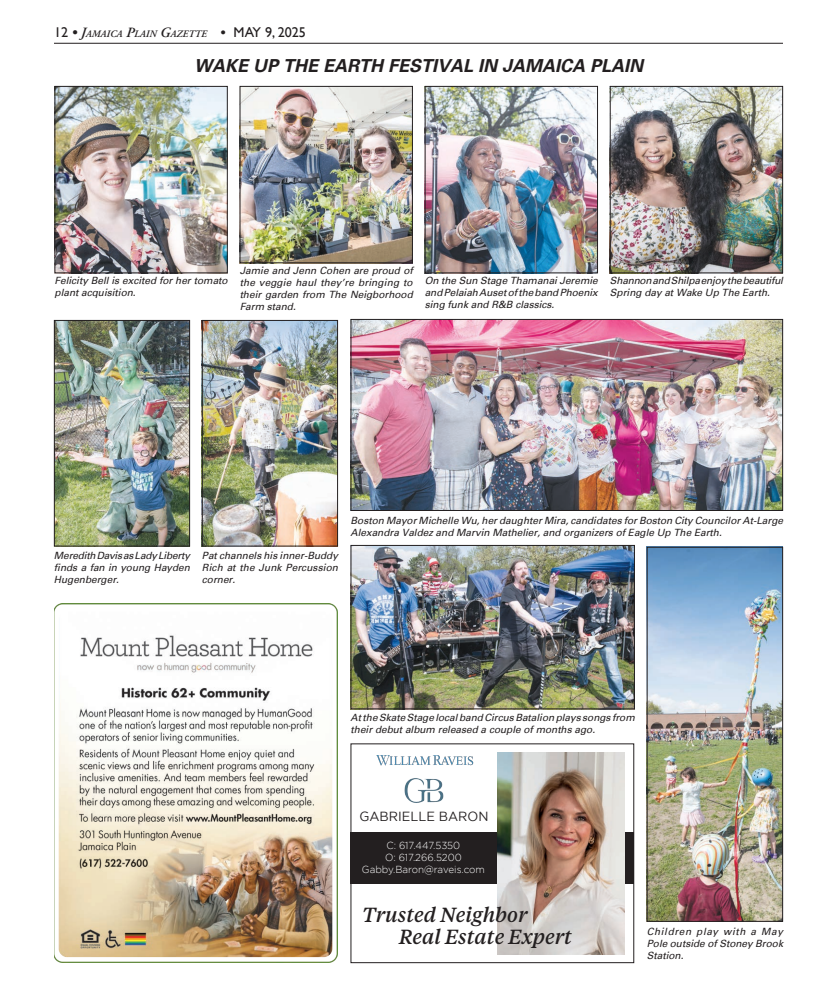
<style>
.page{position:relative;width:819px;height:990px;background:#fff}
.page>*{position:absolute;margin:0;border:0;box-sizing:border-box;transform-origin:0 0}
.t1{font:italic 500 20.4px/22.4px "Tiempos Text";color:#231f20}
.Photo_overline{font:italic 700 18px "Univers";color:#231f20}
.t2{font:13.2px "Gotham";color:#231f20}
.t3{font:300 10.2px/12.2px "Gotham";color:#fff;text-align:center}
._1__CutlineNoRule{font:italic 10px/12px "Univers";color:#231f20;text-align:justify}
.t4{font:italic 600 9.9px "Adobe Garamond Pro";color:#231f20}
.s1{font-family:"Gill Sans";font-weight:400;font-style:normal;font-size:14.1px}
.s2{font-size:14.1px}
.s3{font-family:"Times";font-weight:400;font-style:normal;font-size:14.1px}
</style>
<div class="page">
<hr style="left:54px;top:43px;width:729px;height:1px;background:#231f20">
<div style="left:351px;top:832px;width:283px;height:52px;background:#231f20"></div>
<img style="left:498px;top:753px;width:127px;height:202px">
<img style="left:404px;top:778px;width:40px;height:25px">
<img style="left:376px;top:755px;width:98px;height:11px">
<div style="left:351px;top:744px;width:283px;height:219px;border:1px solid #231f20"></div>
<img style="left:54px;top:603px;width:284px;height:360px">
<img style="left:57px;top:88px;width:169px;height:183px">
<div style="left:55px;top:86px;width:173px;height:187px;border:1px solid #231f20"></div>
<img style="left:242px;top:88px;width:169px;height:173px">
<div style="left:240px;top:86px;width:173px;height:177px;border:1px solid #231f20"></div>
<img style="left:427px;top:88px;width:169px;height:183px">
<div style="left:425px;top:86px;width:173px;height:187px;border:1px solid #231f20"></div>
<img style="left:612px;top:88px;width:169px;height:183px">
<div style="left:610px;top:86px;width:173px;height:187px;border:1px solid #231f20"></div>
<img style="left:56px;top:322px;width:132px;height:222px">
<div style="left:54px;top:320px;width:136px;height:226px;border:1px solid #231f20"></div>
<img style="left:204px;top:322px;width:132px;height:222px">
<div style="left:202px;top:320px;width:136px;height:226px;border:1px solid #231f20"></div>
<img style="left:353px;top:321px;width:428px;height:188px">
<div style="left:351px;top:319px;width:432px;height:192px;border:1px solid #231f20"></div>
<img style="left:353px;top:547px;width:280px;height:160px">
<div style="left:351px;top:545px;width:284px;height:164px;border:1px solid #231f20"></div>
<img style="left:649px;top:549px;width:132px;height:371px">
<div style="left:647px;top:547px;width:136px;height:375px;border:1px solid #231f20"></div>
<p class="t4" style="left:54px;top:29px;width:254px"><span class="s1">12</span> <span class="s2">• J</span>AMAICA <span class="s2">P</span>LAIN <span class="s2">G</span>AZETTE <span class="s3">•</span> <span class="s1">MAY 9, 2025</span></p>
<p class="Photo_overline" style="left:194px;top:55px;width:451px">WAKE UP THE EARTH FESTIVAL IN JAMAICA PLAIN</p>
<p class="_1__CutlineNoRule" style="left:55px;top:275px;width:175px">Felicity Bell is excited for her tomato plant acquisition.</p>
<p class="_1__CutlineNoRule" style="left:240px;top:265px;width:175px">Jamie and Jenn Cohen are proud of the veggie haul they’re bringing to their garden from The Neigborhood Farm stand.</p>
<p class="_1__CutlineNoRule" style="left:425px;top:275px;width:175px">On the Sun Stage Thamanai Jeremie and Pelaiah Auset of the band Phoenix sing funk and R&amp;B classics.</p>
<p class="_1__CutlineNoRule" style="left:610px;top:275px;width:175px">Shannon and Shilpa enjoy the beautiful<br>Spring day at Wake Up The Earth.</p>
<p class="_1__CutlineNoRule" style="left:351px;top:515px;width:434px">Boston Mayor Michelle Wu, her daughter Mira, candidates for Boston City Councilor At-Large<br>Alexandra Valdez and Marvin Mathelier, and organizers of Eagle Up The Earth.</p>
<p class="_1__CutlineNoRule" style="left:54px;top:549px;width:137px">Meredith Davis as Lady Liberty finds a fan in young Hayden Hugenberger.</p>
<p class="_1__CutlineNoRule" style="left:202px;top:549px;width:138px">Pat channels his inner-Buddy Rich at the Junk Percussion corner.</p>
<p class="_1__CutlineNoRule" style="left:351px;top:712px;width:286px">At the Skate Stage local band Circus Batalion plays songs from their debut album released a couple of months ago.</p>
<p class="t2" style="left:359px;top:808px;width:130px">GABRIELLE BARON</p>
<p class="t3" style="left:362px;top:839px;width:124px">C: 617.447.5350<br>O: 617.266.5200<br>Gabby.Baron@raveis.com</p>
<p class="t1" style="left:399px;top:902px;width:175px;text-indent:-37px">Trusted Neighbor<br>Real Estate Expert</p>
<p class="_1__CutlineNoRule" style="left:647px;top:926px;width:138px">Children play with a May Pole outside of Stoney Brook Station.</p>
</div>
